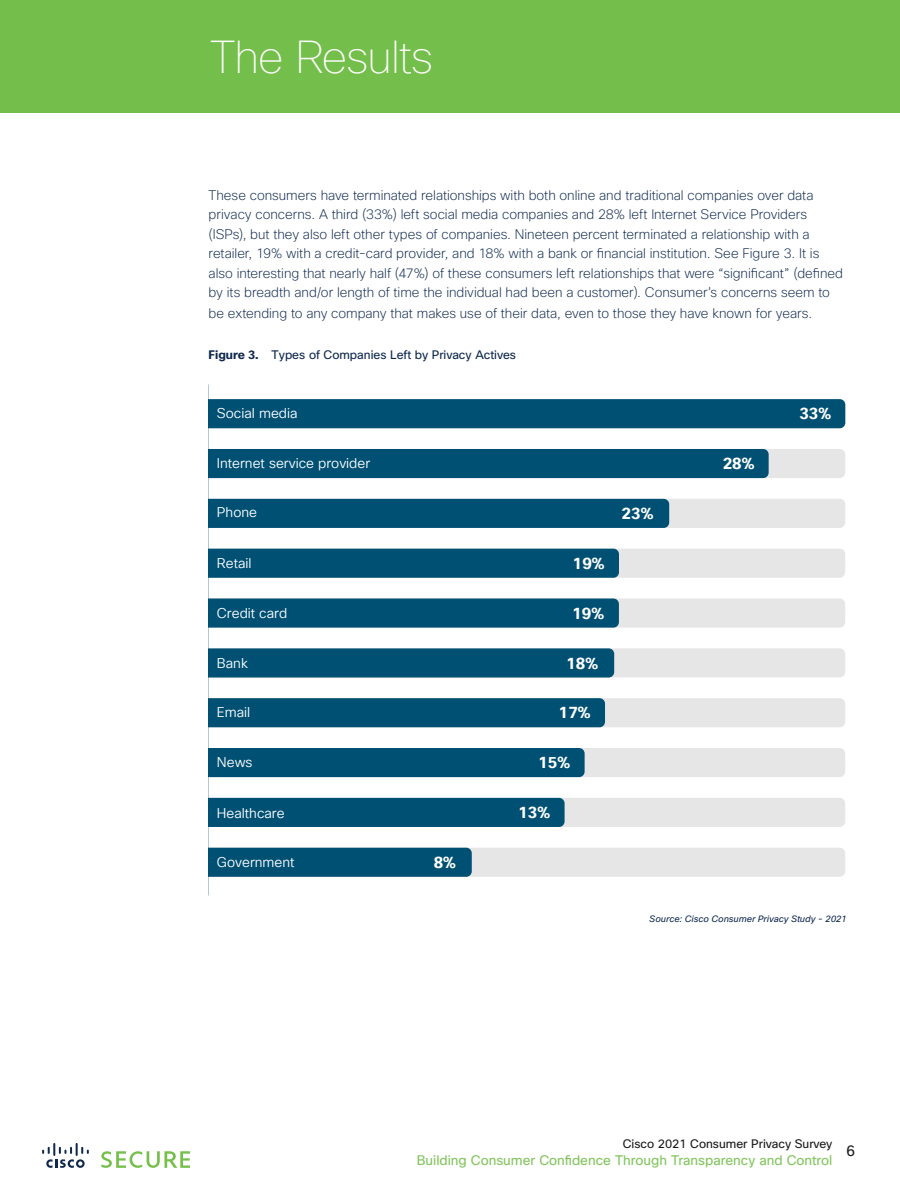
<style>
.page{position:relative;width:900px;height:1200px;background:#fff}
.page>*{position:absolute;margin:0;border:0;box-sizing:border-box;transform-origin:0 0}
.t1{font:100 45px "Cisco Sans";letter-spacing:-.02em;color:#fff}
.t2{font:700 15.9px "Cisco Sans TT";color:#fff}
.t3{font:15px "Cisco Sans";color:#1a1a1a}
.t4{font:13.8px "Cisco Sans TT Light";color:#fff}
.t5{font:200 13.5px/19.5px "Cisco Sans";color:#0d274d}
.t6{font:13.5px "Cisco Sans";color:#82c55d}
.t7{font:12px "Cisco Sans";color:#0d274d}
.t8{font:12px "Cisco Sans";color:#1a1a1a}
.t9{font:italic 9px "Cisco Sans";letter-spacing:.015em;color:#0d274d}
.s1{font-weight:700}
</style>
<div class="page">
<svg style="left:42px;top:1143px;width:47px;height:25px"></svg>
<svg style="left:101px;top:1151px;width:89px;height:17px"></svg>
<div style="left:0;top:0;width:900px;height:112px;background:#74bf4b"></div>
<div style="left:209px;top:399px;width:636px;height:29px;background:#005073"></div>
<svg style="left:209px;top:449px;width:636px;height:29px;background:#1b6180"></svg>
<svg style="left:209px;top:499px;width:636px;height:29px;background:#3f7992"></svg>
<svg style="left:209px;top:549px;width:636px;height:29px;background:#52859c"></svg>
<svg style="left:209px;top:598px;width:636px;height:30px;background:#56889e"></svg>
<svg style="left:209px;top:648px;width:636px;height:30px;background:#57899e"></svg>
<svg style="left:209px;top:698px;width:636px;height:29px;background:#57899e"></svg>
<svg style="left:209px;top:748px;width:636px;height:29px;background:#5e8da2"></svg>
<svg style="left:209px;top:798px;width:636px;height:29px;background:#6592a5"></svg>
<svg style="left:209px;top:848px;width:636px;height:29px;background:#87a8b6"></svg>
<h1 class="t1" style="left:210px;top:29px;width:225px">The Results</h1>
<p class="t5" style="left:209px;top:185px;width:636px">These consumers have terminated relationships with both online and traditional companies over data privacy concerns. A third (33%) left social media companies and 28% left Internet Service Providers (ISPs), but they also left other types of companies. Nineteen percent terminated a relationship with a retailer, 19% with a credit-card provider, and 18% with a bank or financial institution. See Figure 3. It is also interesting that nearly half (47%) of these consumers left relationships that were “significant” (defined by its breadth and/or length of time the individual had been a customer). Consumer’s concerns seem to</p>
<p class="t5" style="left:209px;top:304px;width:605px">be extending to any company that makes use of their data, even to those they have known for years.</p>
<p class="t7" style="left:209px;top:348px;width:309px"><span class="s1">Figure 3.</span> Types of Companies Left by Privacy Actives</p>
<p class="t4" style="left:217px;top:405px;width:82px">Social media</p>
<p class="t4" style="left:217px;top:454px;width:155px">Internet service provider</p>
<p class="t4" style="left:217px;top:504px;width:42px">Phone</p>
<p class="t4" style="left:217px;top:554px;width:36px">Retail</p>
<p class="t4" style="left:217px;top:604px;width:72px">Credit card</p>
<p class="t4" style="left:217px;top:654px;width:32px">Bank</p>
<p class="t4" style="left:217px;top:704px;width:35px">Email</p>
<p class="t4" style="left:217px;top:753px;width:37px">News</p>
<p class="t4" style="left:217px;top:804px;width:69px">Healthcare</p>
<p class="t4" style="left:217px;top:853px;width:79px">Government</p>
<p class="t2" style="left:434px;top:852px;width:24px">8%</p>
<p class="t2" style="left:573px;top:553px;width:33px">19%</p>
<p class="t2" style="left:572px;top:602px;width:33px">19%</p>
<p class="t2" style="left:566px;top:652px;width:33px">18%</p>
<p class="t2" style="left:559px;top:702px;width:33px">17%</p>
<p class="t2" style="left:538px;top:752px;width:33px">15%</p>
<p class="t2" style="left:518px;top:802px;width:33px">13%</p>
<p class="t2" style="left:622px;top:503px;width:33px">23%</p>
<p class="t2" style="left:723px;top:453px;width:33px">28%</p>
<p class="t2" style="left:799px;top:403px;width:33px">33%</p>
<p class="t9" style="left:649px;top:914px;width:199px">Source: Cisco Consumer Privacy Study - 2021</p>
<p class="t8" style="left:623px;top:1137px;width:211px">Cisco 2021 Consumer Privacy Survey</p>
<p class="t6" style="left:417px;top:1151px;width:417px">Building Consumer Confidence Through Transparency and Control</p>
<p class="t3" style="left:846px;top:1141px;width:10px">6</p>
</div>
